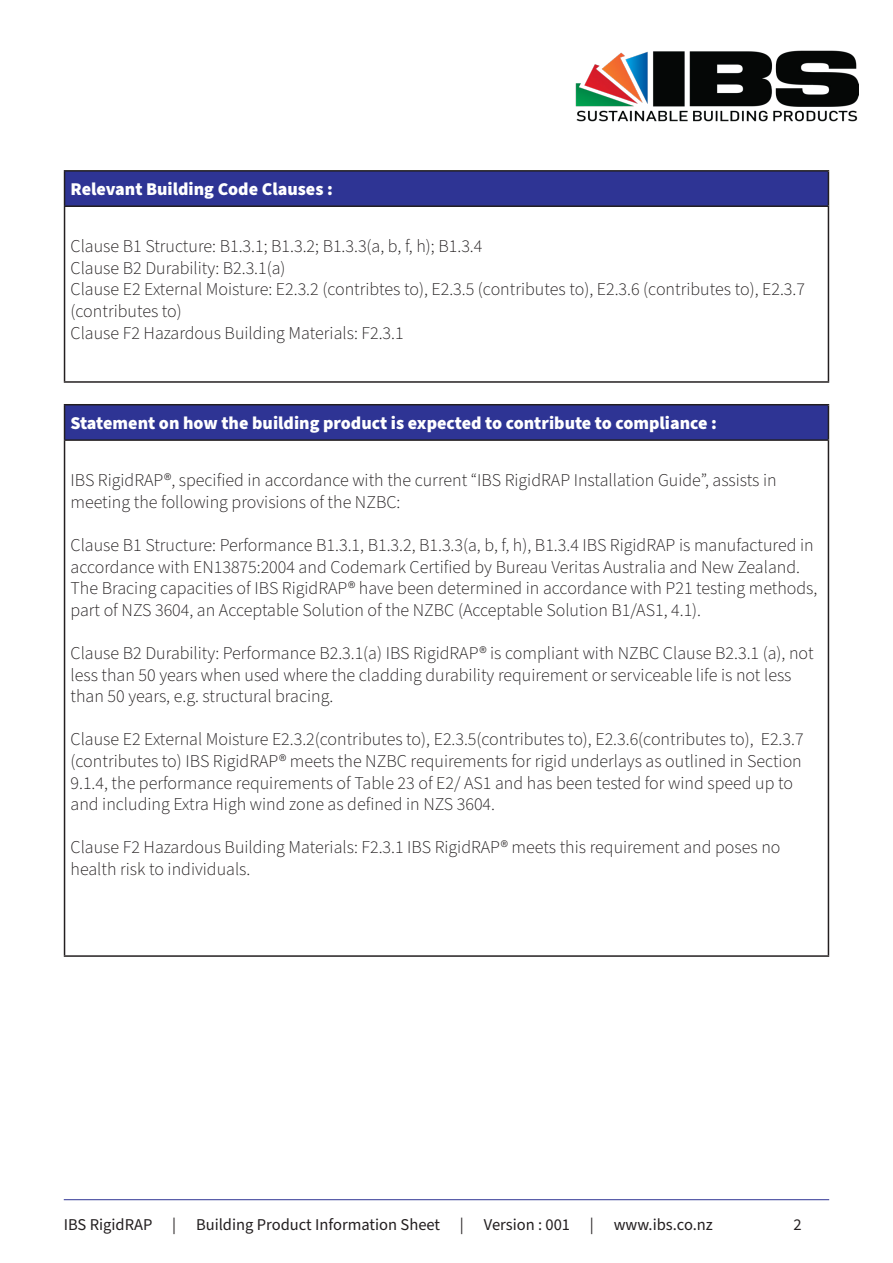
<style>
.page{position:relative;width:893px;height:1263px;background:#fff}
.page>*{position:absolute;margin:0;border:0;box-sizing:border-box;transform-origin:0 0}
.t1{font:300 18px/21.6px "Source Sans Pro";color:#231f20}
.t2{font:900 18px "Source Sans Pro";color:#fff}
.t3{font:16.5px "Source Sans Pro";color:#231f20}
</style>
<div class="page">
<hr style="left:64px;top:1199px;width:765px;height:1px;background:#2e3494">
<img style="left:575px;top:50px;width:284px;height:72px">
<div style="left:65px;top:405px;width:763px;height:35px;background:#2e3494"></div>
<hr style="left:64px;top:404px;width:765px;height:1px;background:#231f20">
<hr style="left:64px;top:405px;width:1px;height:34px;background:#231f20">
<hr style="left:828px;top:405px;width:1px;height:34px;background:#231f20">
<hr style="left:64px;top:439px;width:765px;height:2px;background:#231f20">
<hr style="left:64px;top:441px;width:1px;height:514px;background:#231f20">
<hr style="left:828px;top:441px;width:1px;height:514px;background:#231f20">
<hr style="left:64px;top:955px;width:765px;height:2px;background:#231f20">
<div style="left:65px;top:171px;width:763px;height:35px;background:#2e3494"></div>
<hr style="left:64px;top:170px;width:765px;height:2px;background:#231f20">
<hr style="left:64px;top:172px;width:1px;height:33px;background:#231f20">
<hr style="left:828px;top:172px;width:1px;height:33px;background:#231f20">
<hr style="left:64px;top:205px;width:765px;height:2px;background:#231f20">
<hr style="left:64px;top:207px;width:1px;height:174px;background:#231f20">
<hr style="left:828px;top:207px;width:1px;height:174px;background:#231f20">
<hr style="left:64px;top:381px;width:765px;height:2px;background:#231f20">
<p class="t2" style="left:71px;top:177px;width:264px">Relevant Building Code Clauses :</p>
<p class="t1" style="left:71px;top:236px;width:413px">Clause B1 Structure: B1.3.1; B1.3.2; B1.3.3(a, b, f, h); B1.3.4</p>
<p class="t1" style="left:71px;top:258px;width:217px">Clause B2 Durability: B2.3.1(a)</p>
<p class="t1" style="left:71px;top:279px;width:736px">Clause E2 External Moisture: E2.3.2 (contribtes to), E2.3.5 (contributes to), E2.3.6 (contributes to), E2.3.7</p>
<p class="t1" style="left:71px;top:301px;width:113px">(contributes to)</p>
<p class="t1" style="left:71px;top:322px;width:335px">Clause F2 Hazardous Building Materials: F2.3.1</p>
<p class="t2" style="left:71px;top:411px;width:648px">Statement on how the building product is expected to contribute to compliance :</p>
<p class="t1" style="left:71px;top:470px;width:708px">IBS RigidRAP®, specified in accordance with the current “IBS RigidRAP Installation Guide”, assists in meeting the following provisions of the NZBC:</p>
<p class="t1" style="left:71px;top:535px;width:748px">Clause B1 Structure: Performance B1.3.1, B1.3.2, B1.3.3(a, b, f, h), B1.3.4 IBS RigidRAP is manufactured in accordance with EN13875:2004 and Codemark Certified by Bureau Veritas Australia and New Zealand.<br>The Bracing capacities of IBS RigidRAP® have been determined in accordance with P21 testing methods, part of NZS 3604, an Acceptable Solution of the NZBC (Acceptable Solution B1/AS1, 4.1).</p>
<p class="t1" style="left:71px;top:643px;width:745px">Clause B2 Durability: Performance B2.3.1(a) IBS RigidRAP® is compliant with NZBC Clause B2.3.1 (a), not less than 50 years when used where the cladding durability requirement or serviceable life is not less than 50 years, e.g. structural bracing.</p>
<p class="t1" style="left:71px;top:729px;width:735px">Clause E2 External Moisture E2.3.2(contributes to), E2.3.5(contributes to), E2.3.6(contributes to), E2.3.7</p>
<p class="t1" style="left:71px;top:751px;width:733px">(contributes to) IBS RigidRAP® meets the NZBC requirements for rigid underlays as outlined in Section<br>9.1.4, the performance requirements of Table 23 of E2/ AS1 and has been tested for wind speed up to and including Extra High wind zone as defined in NZS 3604.</p>
<p class="t1" style="left:71px;top:837px;width:711px">Clause F2 Hazardous Building Materials: F2.3.1 IBS RigidRAP® meets this requirement and poses no health risk to individuals.</p>
<p class="t3" style="left:64px;top:1213px;width:651px">IBS RigidRAP | Building Product Information Sheet | Version : 001 | www.ibs.co.nz</p>
<p class="t3" style="left:793px;top:1213px;width:10px">2</p>
</div>
